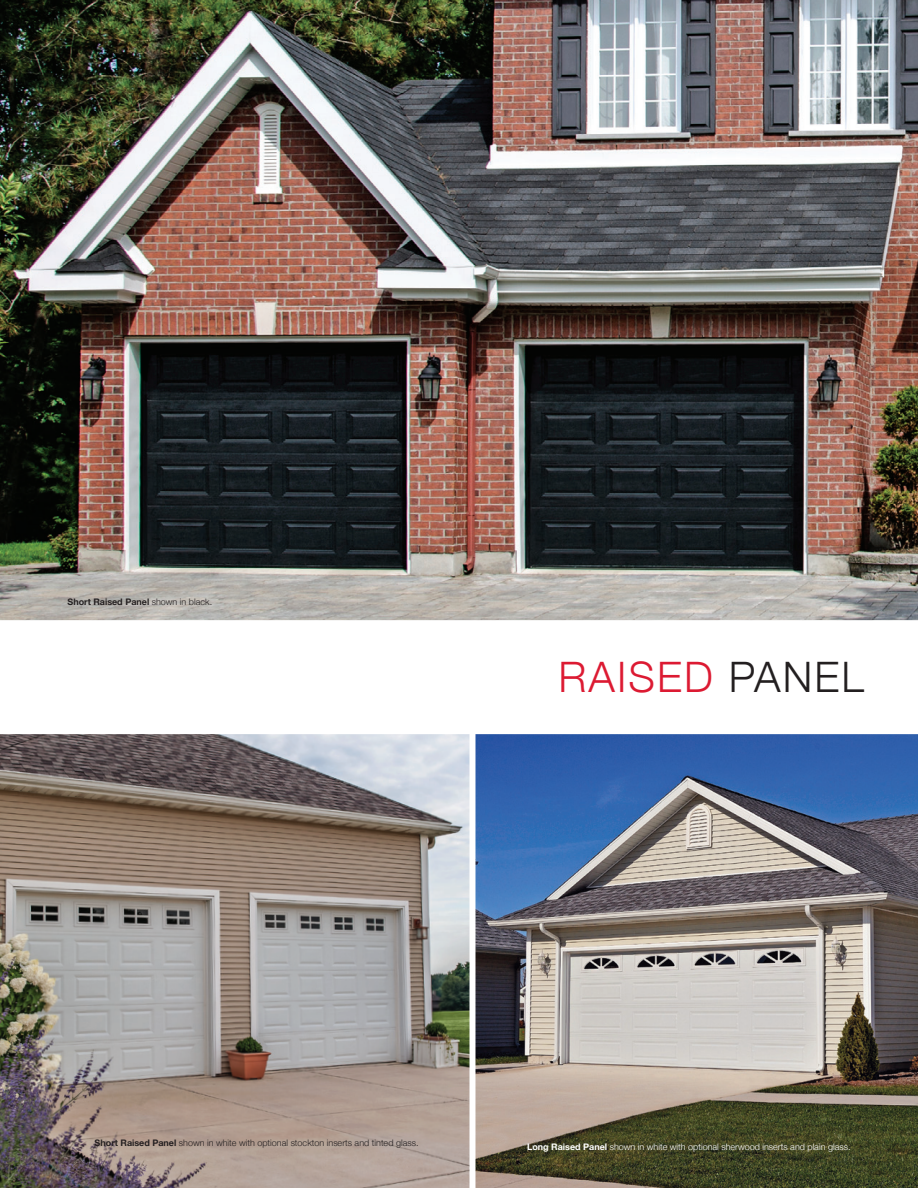
<style>
.page{position:relative;width:918px;height:1188px;background:#fff}
.page>*{position:absolute;margin:0;border:0;box-sizing:border-box;transform-origin:0 0}
.t1{font:300 42px "Helvetica Neue";letter-spacing:.05em;color:#dc1a32}
.t2{font:300 9px "Helvetica Neue";color:#231f20}
.t3{font:300 9px "Helvetica Neue";color:#fff}
.t4{font:700 9px "Helvetica Neue";color:#231f20}
.s1{font-weight:300}
.s2{color:#231f20}
.s3{font-weight:700}
</style>
<div class="page">
<img style="left:0;top:0;width:918px;height:620px">
<img style="left:476px;top:734px;width:442px;height:454px">
<img style="left:0;top:734px;width:470px;height:454px">
<p class="t4" style="left:68px;top:595px;width:146px">Short Raised Panel <span class="s1">shown in black.</span></p>
<p class="t1" style="left:558px;top:643px;width:307px">RAISED <span class="s2">PANEL</span></p>
<p class="t2" style="left:95px;top:1135px;width:325px"><span class="s3">Short Raised Panel</span> shown in white with optional stockton inserts and tinted glass.</p>
<p class="t3" style="left:527px;top:1139px;width:325px"><span class="s3">Long Raised Panel</span> shown in white with optional sherwood inserts and plain glass.</p>
</div>
